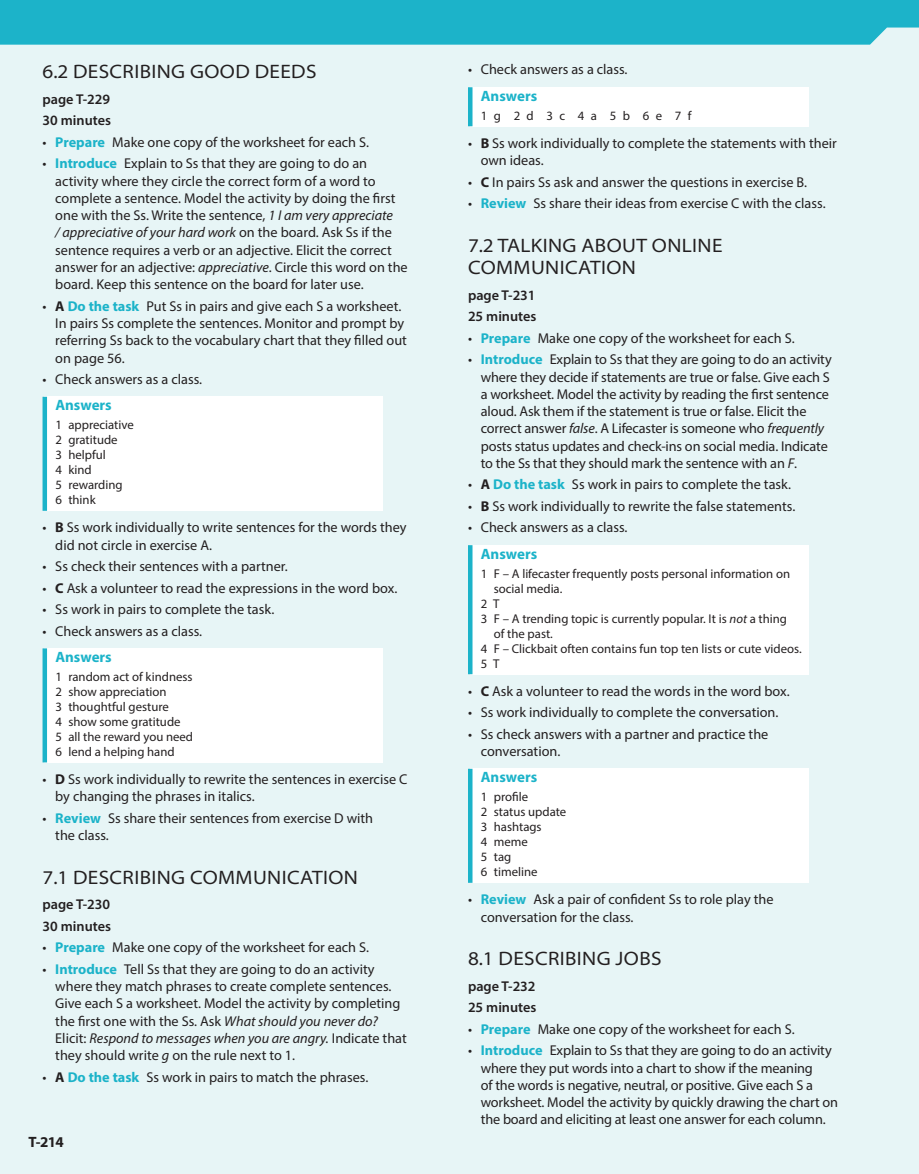
<style>
.page{position:relative;width:919px;height:1174px;background:#fff}
.page>*{position:absolute;margin:0;border:0;box-sizing:border-box;transform-origin:0 0}
.t1{font:semi-expanded 19.5px/22.5px "Myriad Pro";letter-spacing:.02em;color:#231f20}
.t2{font:700 15px "Myriad Pro";color:#1cb3c9}
.t3{font:700 15px "Myriad Pro";color:#231f20}
.t4{font:14.25px/17.2px "Myriad Pro";color:#231f20}
.t5{font:600 14.25px/21.3px "Myriad Pro";color:#231f20}
.t6{font:12.75px/15px "Myriad Pro";color:#231f20}
.t7{font:12.75px "Myriad Pro";letter-spacing:.5em;color:#231f20}
.s1{font-weight:700;color:#1cb3c9}
.s2{font-style:italic}
.s3{font-weight:700}
</style>
<div class="page">
<div style="left:0;top:0;width:918px;height:1174px;background:#e7f5f6"></div>
<div style="left:0;top:0;width:918px;height:45px;background:#1cb3c9"></div>
<div style="left:470px;top:87px;width:338px;height:39px;background:#fff"></div>
<hr style="left:468px;top:87px;width:4px;height:39px;background:#1cb3c9">
<div style="left:470px;top:545px;width:338px;height:129px;background:#fff"></div>
<hr style="left:468px;top:545px;width:4px;height:129px;background:#1cb3c9">
<div style="left:470px;top:768px;width:338px;height:114px;background:#fff"></div>
<hr style="left:468px;top:768px;width:4px;height:114px;background:#1cb3c9">
<div style="left:45px;top:397px;width:338px;height:114px;background:#fff"></div>
<hr style="left:43px;top:397px;width:4px;height:114px;background:#1cb3c9">
<div style="left:45px;top:648px;width:338px;height:114px;background:#fff"></div>
<hr style="left:43px;top:648px;width:4px;height:114px;background:#1cb3c9">
<h1 class="t1" style="left:43px;top:60px;width:275px">6.2 DESCRIBING GOOD DEEDS</h1>
<p class="t5" style="left:43px;top:88px;width:70px">page T-229<br>30 minutes</p>
<p class="t4" style="left:43px;top:133px;width:328px">• <span class="s1">Prepare</span> Make one copy of the worksheet for each S.</p>
<p class="t4" style="left:55px;top:155px;width:354px;text-indent:-13px">• <span class="s1">Introduce</span> Explain to Ss that they are going to do an activity where they circle the correct form of a word to complete a sentence. Model the activity by doing the first one with the Ss. Write the sentence, <span class="s2">1 I am very appreciate<br>/ appreciative of your hard work</span> on the board. Ask Ss if the sentence requires a verb or an adjective. Elicit the correct answer for an adjective: <span class="s2">appreciative</span>. Circle this word on the board. Keep this sentence on the board for later use.</p>
<p class="t4" style="left:55px;top:297px;width:353px;text-indent:-13px">• <span class="s3">A</span> <span class="s1">Do the task</span> Put Ss in pairs and give each S a worksheet.<br>In pairs Ss complete the sentences. Monitor and prompt by referring Ss back to the vocabulary chart that they filled out on page 56.</p>
<p class="t4" style="left:43px;top:370px;width:161px">• Check answers as a class.</p>
<p class="t2" style="left:55px;top:395px;width:58px">Answers</p>
<p class="t6" style="left:55px;top:417px;width:80px">1 appreciative<br>2 gratitude<br>3 helpful<br>4 kind<br>5 rewarding<br>6 think</p>
<p class="t4" style="left:55px;top:519px;width:353px;text-indent:-13px">• <span class="s3">B</span> Ss work individually to write sentences for the words they did not circle in exercise A.</p>
<p class="t4" style="left:43px;top:557px;width:247px">• Ss check their sentences with a partner.</p>
<p class="t4" style="left:43px;top:579px;width:356px">• <span class="s3">C</span> Ask a volunteer to read the expressions in the word box.</p>
<p class="t4" style="left:43px;top:600px;width:233px">• Ss work in pairs to complete the task.</p>
<p class="t4" style="left:43px;top:622px;width:161px">• Check answers as a class.</p>
<p class="t2" style="left:55px;top:647px;width:58px">Answers</p>
<p class="t6" style="left:55px;top:669px;width:139px">1 random act of kindness<br>2 show appreciation<br>3 thoughtful gesture<br>4 show some gratitude<br>5 all the reward you need<br>6 lend a helping hand</p>
<p class="t4" style="left:55px;top:770px;width:353px;text-indent:-13px">• <span class="s3">D</span> Ss work individually to rewrite the sentences in exercise C by changing the phrases in italics.</p>
<p class="t4" style="left:55px;top:809px;width:319px;text-indent:-13px">• <span class="s1">Review</span> Ss share their sentences from exercise D with the class.</p>
<h1 class="t1" style="left:43px;top:865px;width:317px">7.1 DESCRIBING COMMUNICATION</h1>
<p class="t5" style="left:43px;top:893px;width:70px">page T-230<br>30 minutes</p>
<p class="t4" style="left:43px;top:938px;width:328px">• <span class="s1">Prepare</span> Make one copy of the worksheet for each S.</p>
<p class="t4" style="left:55px;top:960px;width:353px;text-indent:-13px">• <span class="s1">Introduce</span> Tell Ss that they are going to do an activity where they match phrases to create complete sentences.<br>Give each S a worksheet. Model the activity by completing the first one with the Ss. Ask <span class="s2">What should you never do?<br></span>Elicit: <span class="s2">Respond to messages when you are angry.</span> Indicate that they should write <span class="s2">g</span> on the rule next to 1.</p>
<p class="t4" style="left:43px;top:1068px;width:327px">• <span class="s3">A</span> <span class="s1">Do the task</span> Ss work in pairs to match the phrases.</p>
<p class="t3" style="left:28px;top:1132px;width:37px">T-214</p>
<p class="t4" style="left:468px;top:61px;width:161px">• Check answers as a class.</p>
<p class="t2" style="left:481px;top:86px;width:58px">Answers</p>
<p class="t7" style="left:481px;top:108px;width:212px">1g 2d 3c 4a 5b 6e 7f</p>
<p class="t4" style="left:480px;top:134px;width:357px;text-indent:-13px">• <span class="s3">B</span> Ss work individually to complete the statements with their own ideas.</p>
<p class="t4" style="left:468px;top:173px;width:340px">• <span class="s3">C</span> In pairs Ss ask and answer the questions in exercise B.</p>
<p class="t4" style="left:468px;top:194px;width:359px">• <span class="s1">Review</span> Ss share their ideas from exercise C with the class.</p>
<h1 class="t1" style="left:468px;top:234px;width:256px">7.2 TALKING ABOUT ONLINE<br>COMMUNICATION</h1>
<p class="t5" style="left:468px;top:284px;width:70px">page T-231<br>25 minutes</p>
<p class="t4" style="left:468px;top:329px;width:328px">• <span class="s1">Prepare</span> Make one copy of the worksheet for each S.</p>
<p class="t4" style="left:480px;top:351px;width:352px;text-indent:-13px">• <span class="s1">Introduce</span> Explain to Ss that they are going to do an activity where they decide if statements are true or false. Give each S a worksheet. Model the activity by reading the first sentence aloud. Ask them if the statement is true or false. Elicit the correct answer <span class="s2">false</span>. A Lifecaster is someone who <span class="s2">frequently </span>posts status updates and check-ins on social media. Indicate to the Ss that they should mark the sentence with an <span class="s2">F</span>.</p>
<p class="t4" style="left:468px;top:476px;width:324px">• <span class="s3">A</span> <span class="s1">Do the task</span> Ss work in pairs to complete the task.</p>
<p class="t4" style="left:468px;top:497px;width:329px">• <span class="s3">B</span> Ss work individually to rewrite the false statements.</p>
<p class="t4" style="left:468px;top:519px;width:161px">• Check answers as a class.</p>
<p class="t2" style="left:481px;top:544px;width:58px">Answers</p>
<p class="t6" style="left:481px;top:566px;width:311px">1 F – A lifecaster frequently posts personal information on</p>
<p class="t6" style="left:494px;top:581px;width:70px">social media.</p>
<p class="t6" style="left:481px;top:596px;width:20px">2 T</p>
<p class="t6" style="left:481px;top:611px;width:308px">3 F – A trending topic is currently popular. It is <span class="s2">not</span> a thing</p>
<p class="t6" style="left:494px;top:626px;width:61px">of the past.</p>
<p class="t6" style="left:481px;top:641px;width:322px">4 F – Clickbait often contains fun top ten lists or cute videos.</p>
<p class="t6" style="left:481px;top:656px;width:20px">5 T</p>
<p class="t4" style="left:468px;top:682px;width:323px">• <span class="s3">C</span> Ask a volunteer to read the words in the word box.</p>
<p class="t4" style="left:468px;top:703px;width:312px">• Ss work individually to complete the conversation.</p>
<p class="t4" style="left:480px;top:725px;width:289px;text-indent:-13px">• Ss check answers with a partner and practice the conversation.</p>
<p class="t2" style="left:481px;top:767px;width:58px">Answers</p>
<p class="t6" style="left:481px;top:789px;width:87px">1 profile<br>2 status update<br>3 hashtags<br>4 meme<br>5 tag<br>6 timeline</p>
<p class="t4" style="left:480px;top:890px;width:294px;text-indent:-13px">• <span class="s1">Review</span> Ask a pair of confident Ss to role play the conversation for the class.</p>
<h1 class="t1" style="left:468px;top:947px;width:195px">8.1 DESCRIBING JOBS</h1>
<p class="t5" style="left:468px;top:975px;width:70px">page T-232<br>25 minutes</p>
<p class="t4" style="left:468px;top:1020px;width:328px">• <span class="s1">Prepare</span> Make one copy of the worksheet for each S.</p>
<p class="t4" style="left:480px;top:1041px;width:359px;text-indent:-13px">• <span class="s1">Introduce</span> Explain to Ss that they are going to do an activity where they put words into a chart to show if the meaning<br>of the words is negative, neutral, or positive. Give each S a worksheet. Model the activity by quickly drawing the chart on the board and eliciting at least one answer for each column.</p>
</div>
